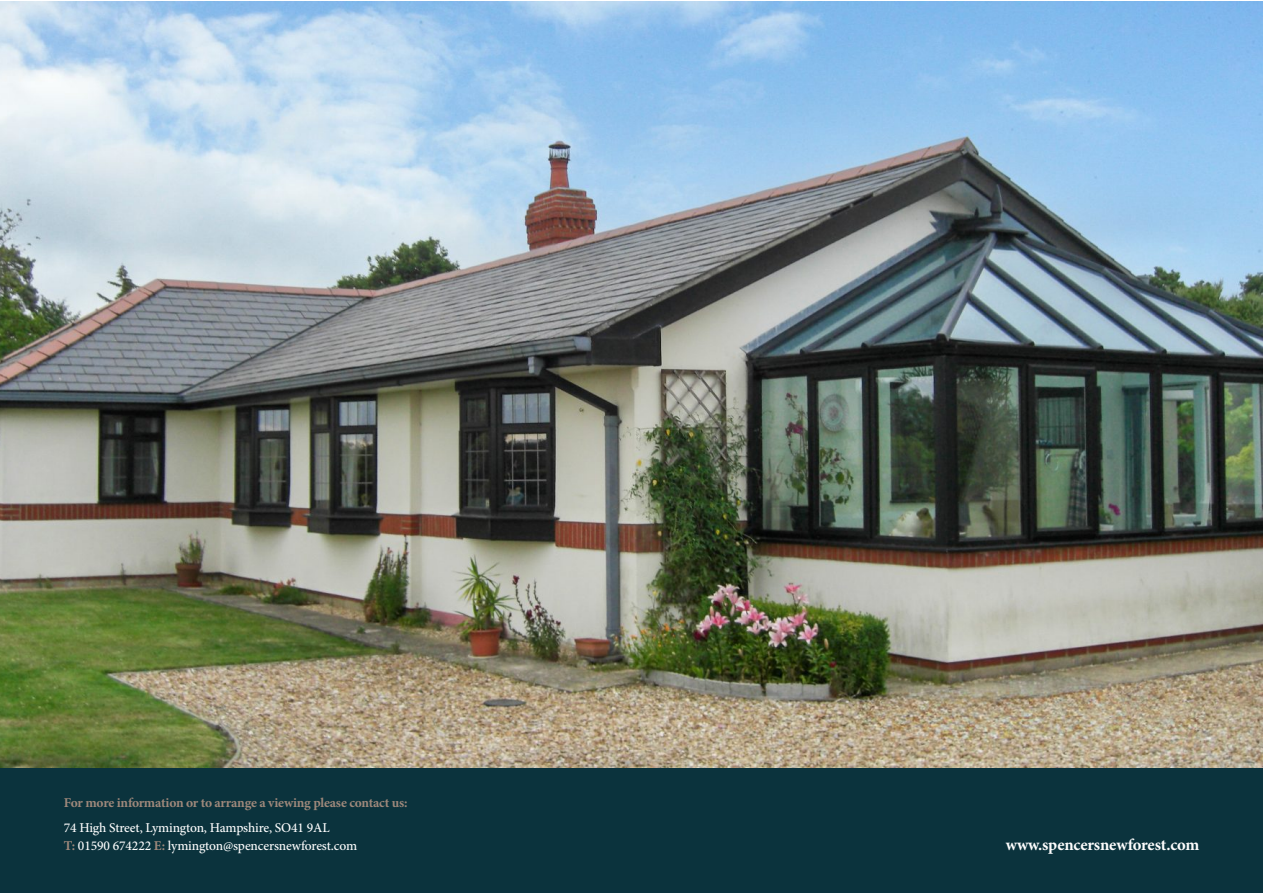
<style>
.page{position:relative;width:1263px;height:893px;background:#fff}
.page>*{position:absolute;margin:0;border:0;box-sizing:border-box;transform-origin:0 0}
.t1{font:700 16.5px "Minion Pro";letter-spacing:-.01em;color:#fefefe}
.t2{font:500 13.5px/18.3px "Minion Pro";letter-spacing:-.01em;color:#fefefe}
.t3{font:700 13.5px "Minion Pro";letter-spacing:-.02em;color:#9e887b}
.s1{font-weight:700;color:#9e887b}
</style>
<div class="page">
<div style="left:0;top:763px;width:1263px;height:130px;background:#0b333d"></div>
<img style="left:1px;top:1px;width:1262px;height:767px">
<p class="t3" style="left:64px;top:798px;width:345px">For more information or to arrange a viewing please contact us:</p>
<p class="t2" style="left:64px;top:820px;width:295px">74 High Street, Lymington, Hampshire, SO41 9AL<br><span class="s1">T:</span> 01590 674222 <span class="s1">E:</span> lymington@spencersnewforest.com</p>
<p class="t1" style="left:1006px;top:838px;width:195px">www.spencersnewforest.com</p>
</div>
